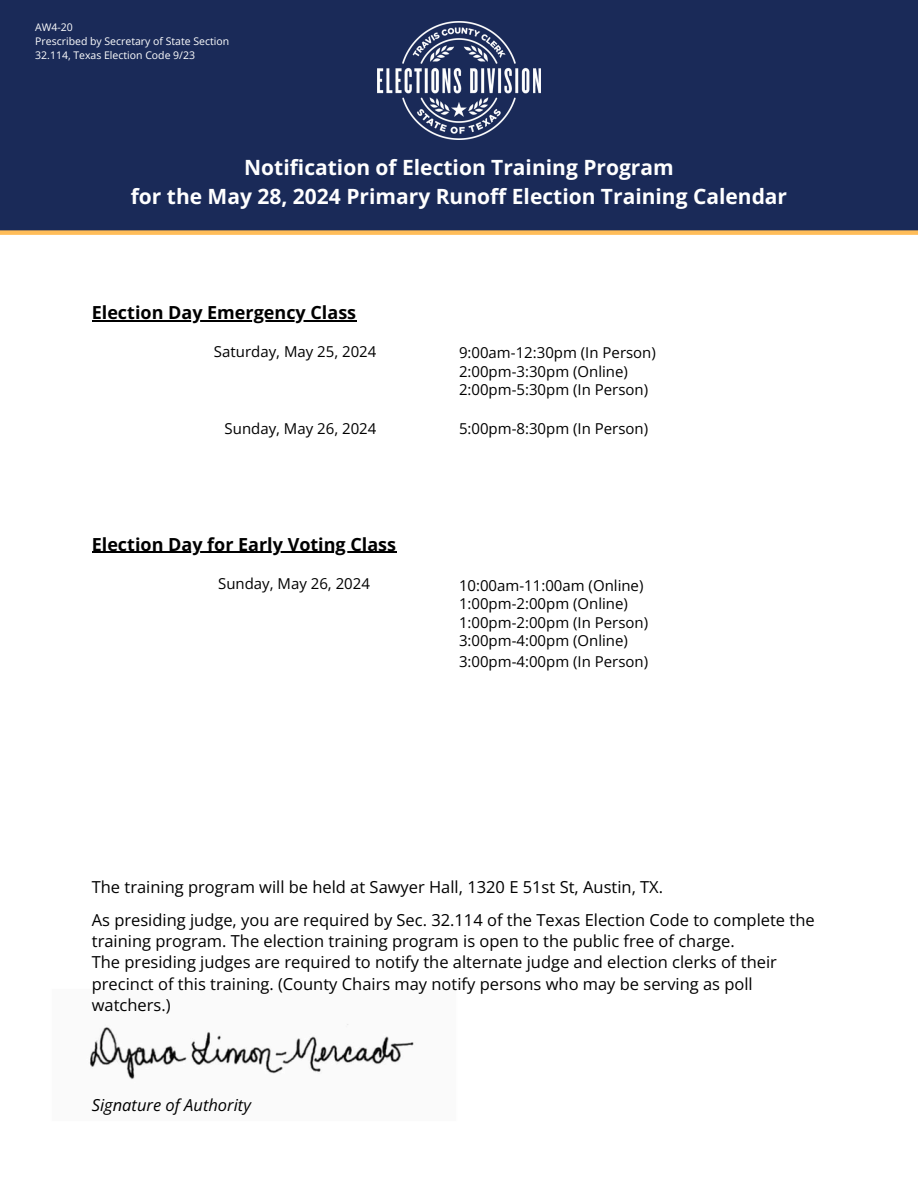
<style>
.page{position:relative;width:918px;height:1188px;background:#fff}
.page>*{position:absolute;margin:0;border:0;box-sizing:border-box;transform-origin:0 0}
.t1{font:700 21px "Open Sans";color:#fff}
.t2{font:700 18px "Open Sans";color:#000}
.t3{font:16.5px/21.3px "Open Sans";color:#000}
.t4{font:italic 16.5px "Open Sans";color:#000}
.t5{font:15px "Open Sans";color:#000}
.t6{font:10.5px "Open Sans";color:#fff}
</style>
<div class="page">
<div style="left:0;top:0;width:918px;height:233px;background:#1a2a58"></div>
<img style="left:378px;top:22px;width:163px;height:118px">
<div style="left:0;top:230px;width:918px;height:5px;background:#ffbd59"></div>
<img style="left:89px;top:1024px;width:325px;height:56px">
<hr style="left:92px;top:320px;width:264px;height:1px;background:#000">
<hr style="left:92px;top:552px;width:304px;height:1px;background:#000">
<h1 class="t6" style="left:35px;top:20px;width:39px">AW4-20</h1>
<h2 class="t6" style="left:35px;top:34px;width:195px">Prescribed by Secretary of State Section</h2>
<h4 class="t6" style="left:35px;top:48px;width:161px">32.114, Texas Election Code 9/23</h4>
<h4 class="t1" style="left:244px;top:153px;width:431px">Notification of Election Training Program</h4>
<h4 class="t1" style="left:131px;top:182px;width:658px">for the May 28, 2024 Primary Runoff Election Training Calendar</h4>
<p class="t2" style="left:92px;top:300px;width:266px">Election Day Emergency Class</p>
<p class="t5" style="left:214px;top:341px;width:164px">Saturday, May 25, 2024</p>
<h1 class="t5" style="left:459px;top:342px;width:198px">9:00am-12:30pm (In Person)</h1>
<p class="t5" style="left:459px;top:361px;width:171px">2:00pm-3:30pm (Online)</p>
<h3 class="t5" style="left:459px;top:379px;width:191px">2:00pm-5:30pm (In Person)</h3>
<h3 class="t5" style="left:225px;top:418px;width:153px">Sunday, May 26, 2024</h3>
<h3 class="t5" style="left:459px;top:418px;width:191px">5:00pm-8:30pm (In Person)</h3>
<h2 class="t2" style="left:92px;top:531px;width:306px">Election Day for Early Voting Class</h2>
<h4 class="t5" style="left:218px;top:573px;width:153px">Sunday, May 26, 2024</h4>
<h4 class="t5" style="left:459px;top:575px;width:186px">10:00am-11:00am (Online)</h4>
<h4 class="t5" style="left:459px;top:593px;width:171px">1:00pm-2:00pm (Online)</h4>
<h4 class="t5" style="left:459px;top:612px;width:191px">1:00pm-2:00pm (In Person)</h4>
<h4 class="t5" style="left:459px;top:630px;width:171px">3:00pm-4:00pm (Online)</h4>
<h4 class="t5" style="left:459px;top:651px;width:191px">3:00pm-4:00pm (In Person)</h4>
<h4 class="t3" style="left:92px;top:876px;width:573px">The training program will be held at Sawyer Hall, 1320 E 51st St, Austin, TX.</h4>
<h4 class="t3" style="left:92px;top:909px;width:724px">As presiding judge, you are required by Sec. 32.114 of the Texas Election Code to complete the training program. The election training program is open to the public free of charge.<br>The presiding judges are required to notify the alternate judge and election clerks of their precinct of this training. (County Chairs may notify persons who may be serving as poll watchers.)</h4>
<h4 class="t4" style="left:92px;top:1094px;width:161px">Signature of Authority</h4>
</div>
